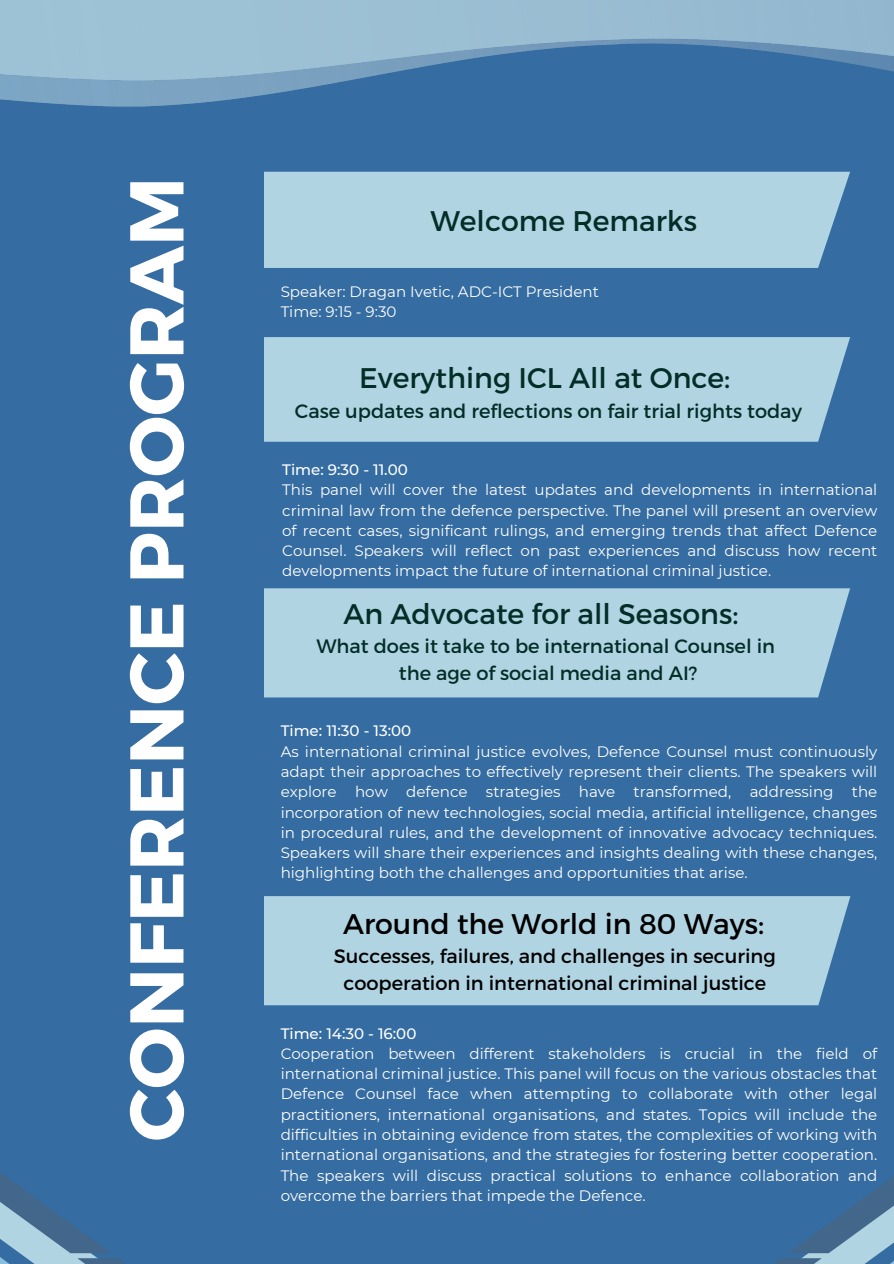
<style>
.page{position:relative;width:894px;height:1264px;background:#fff}
.page>*{position:absolute;margin:0;border:0;box-sizing:border-box;transform-origin:0 0}
.t1{font:700 75.9px "Montserrat";color:#fff}
.t2{font:28.35px "Montserrat";color:#032e27}
.t3{font:28.35px "Montserrat";color:#000}
.t4{font:19.35px/27px "Montserrat";color:#032e27;text-align:center}
.t5{font:19.35px/27px "Montserrat";color:#000;text-align:center}
.t6{font:15px/20.2px "Montserrat";color:#fff;text-align:justify}
.t7{font:500 15px "Montserrat";color:#fff}
</style>
<div class="page">
<div style="left:0;top:0;width:893px;height:1263px;background:#356ca1"></div>
<img style="left:0;top:81px;width:345px;height:25px">
<img style="left:0;top:0;width:893px;height:81px">
<div style="left:264px;top:172px;width:585px;height:96px;background:#b1d4e3"></div>
<svg style="left:0;top:1173px;width:124px;height:90px"></svg>
<div style="left:264px;top:337px;width:585px;height:105px;background:#b1d4e3"></div>
<div style="left:264px;top:588px;width:585px;height:109px;background:#b1d4e3"></div>
<div style="left:264px;top:896px;width:586px;height:109px;background:#b1d4e3"></div>
<svg style="left:775px;top:1177px;width:118px;height:86px"></svg>
<p class="t1" style="left:107px;top:1141px;width:966px;rotate:-90deg">CONFERENCE PROGRAM</p>
<p class="t2" style="left:430px;top:202px;width:268px">Welcome Remarks</p>
<h3 class="t6" style="left:280px;top:281px;width:319px">Speaker: Dragan Ivetic, ADC-ICT President</h3>
<p class="t6" style="left:280px;top:301px;width:117px">Time: 9:15 - 9:30</p>
<p class="t2" style="left:359px;top:360px;width:372px">Everything ICL All at Once:</p>
<p class="t4" style="left:295px;top:396px;width:508px">Case updates and reflections on fair trial rights today</p>
<h1 class="t7" style="left:282px;top:460px;width:127px">Time: 9:30 - 11.00</h1>
<h2 class="t6" style="left:282px;top:480px;width:596px">This panel will cover the latest updates and developments in international criminal law from the defence perspective. The panel will present an overview of recent cases, significant rulings, and emerging trends that affect Defence Counsel. Speakers will reflect on past experiences and discuss how recent developments impact the future of international criminal justice.</h2>
<p class="t2" style="left:343px;top:595px;width:396px">An Advocate for all Seasons:</p>
<p class="t4" style="left:316px;top:632px;width:460px">What does it take to be international Counsel in the age of social media and AI?</p>
<p class="t7" style="left:280px;top:722px;width:132px">Time: 11:30 - 13:00</p>
<h3 class="t6" style="left:280px;top:741px;width:598px">As international criminal justice evolves, Defence Counsel must continuously adapt their approaches to effectively represent their clients. The speakers will explore how defence strategies have transformed, addressing the incorporation of new technologies, social media, artificial intelligence, changes in procedural rules, and the development of innovative advocacy techniques.<br>Speakers will share their experiences and insights dealing with these changes, highlighting both the challenges and opportunities that arise.</h3>
<p class="t3" style="left:343px;top:905px;width:422px">Around the World in 80 Ways:</p>
<p class="t5" style="left:334px;top:941px;width:443px">Successes, failures, and challenges in securing cooperation in international criminal justice</p>
<p class="t7" style="left:280px;top:1024px;width:137px">Time: 14:30 - 16:00</p>
<h3 class="t6" style="left:280px;top:1043px;width:598px">Cooperation between different stakeholders is crucial in the field of international criminal justice. This panel will focus on the various obstacles that Defence Counsel face when attempting to collaborate with other legal practitioners, international organisations, and states. Topics will include the difficulties in obtaining evidence from states, the complexities of working with international organisations, and the strategies for fostering better cooperation.<br>The speakers will discuss practical solutions to enhance collaboration and overcome the barriers that impede the Defence.</h3>
</div>
